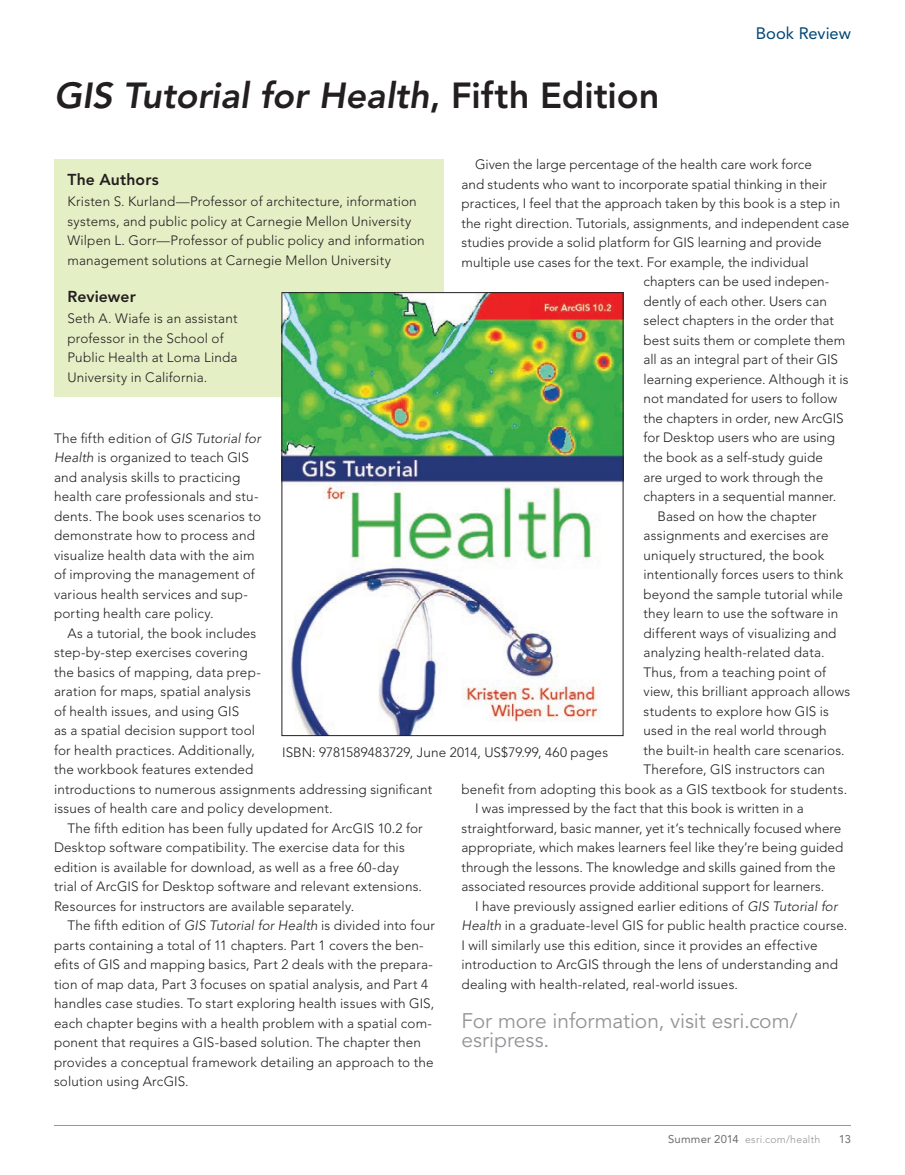
<style>
.page{position:relative;width:905px;height:1175px;background:#fff}
.page>*{position:absolute;margin:0;border:0;box-sizing:border-box;transform-origin:0 0}
.t1{font:italic 800 36px "Avenir LT Std";color:#231f20}
.t2{font:21px/19.5px "Avenir LT Std";letter-spacing:-.005em;color:#939598}
.t3{font:16.5px "Avenir LT Std";color:#004574}
.t4{font:800 15.75px "Avenir LT Std";letter-spacing:.005em;color:#231f20}
.t5{font:300 13.5px/19.5px "Avenir LT Std";letter-spacing:.01em;color:#231f20}
.t6{font:11.25px "Avenir LT Std";color:#6c6d70}
.t7{font:300 10.5px "Avenir LT Std";letter-spacing:.025em;color:#939598}
.s1{font-style:normal}
.s2{font-style:italic}
.s3{font-weight:400;font-size:11.25px;color:#6c6d70}
</style>
<div class="page">
<div style="left:54px;top:159px;width:389px;height:238px;background:#e5efc6"></div>
<hr style="left:54px;top:1125px;width:796px;height:1px;background:#939598">
<img style="left:284px;top:294px;width:337px;height:439px">
<h1 class="t1" style="left:54px;top:74px;width:607px">GIS Tutorial for Health<span class="s1">, Fifth Edition</span></h1>
<p class="t3" style="left:755px;top:24px;width:97px">Book Review</p>
<p class="t5" style="left:475px;top:155px;width:338px">Given the large percentage of the health care work force</p>
<p class="t5" style="left:461px;top:175px;width:367px">and students who want to incorporate spatial thinking in their</p>
<p class="t5" style="left:461px;top:194px;width:380px">practices, I feel that the approach taken by this book is a step in</p>
<p class="t5" style="left:461px;top:214px;width:389px">the right direction. Tutorials, assignments, and independent case</p>
<p class="t5" style="left:461px;top:233px;width:361px">studies provide a solid platform for GIS learning and provide</p>
<p class="t5" style="left:461px;top:253px;width:349px">multiple use cases for the text. For example, the individual</p>
<p class="t5" style="left:643px;top:272px;width:187px">chapters can be used indepen-</p>
<p class="t5" style="left:643px;top:291px;width:185px">dently of each other. Users can</p>
<p class="t5" style="left:643px;top:311px;width:192px">select chapters in the order that</p>
<p class="t5" style="left:643px;top:330px;width:203px">best suits them or complete them</p>
<p class="t5" style="left:643px;top:350px;width:196px">all as an integral part of their GIS</p>
<p class="t5" style="left:643px;top:369px;width:206px">learning experience. Although it is</p>
<p class="t5" style="left:643px;top:389px;width:195px">not mandated for users to follow</p>
<p class="t5" style="left:643px;top:408px;width:202px">the chapters in order, new ArcGIS</p>
<p class="t5" style="left:643px;top:428px;width:193px">for Desktop users who are using</p>
<p class="t5" style="left:643px;top:447px;width:181px">the book as a self-study guide</p>
<p class="t5" style="left:643px;top:467px;width:181px">are urged to work through the</p>
<p class="t5" style="left:643px;top:486px;width:194px">chapters in a sequential manner.</p>
<p class="t5" style="left:657px;top:506px;width:161px">Based on how the chapter</p>
<p class="t5" style="left:643px;top:525px;width:186px">assignments and exercises are</p>
<p class="t5" style="left:643px;top:545px;width:182px">uniquely structured, the book</p>
<p class="t5" style="left:643px;top:564px;width:201px">intentionally forces users to think</p>
<p class="t5" style="left:643px;top:584px;width:201px">beyond the sample tutorial while</p>
<p class="t5" style="left:643px;top:603px;width:196px">they learn to use the software in</p>
<p class="t5" style="left:643px;top:623px;width:194px">different ways of visualizing and</p>
<p class="t5" style="left:643px;top:642px;width:183px">analyzing health-related data.</p>
<p class="t5" style="left:643px;top:662px;width:184px">Thus, from a teaching point of</p>
<p class="t5" style="left:643px;top:681px;width:208px">view, this brilliant approach allows</p>
<p class="t5" style="left:643px;top:701px;width:187px">students to explore how GIS is</p>
<p class="t5" style="left:643px;top:720px;width:185px">used in the real world through</p>
<p class="t5" style="left:643px;top:740px;width:203px">the built-in health care scenarios.</p>
<p class="t5" style="left:643px;top:759px;width:183px">Therefore, GIS instructors can</p>
<p class="t5" style="left:461px;top:779px;width:387px">benefit from adopting this book as a GIS textbook for students.</p>
<p class="t5" style="left:475px;top:798px;width:330px">I was impressed by the fact that this book is written in a</p>
<p class="t5" style="left:461px;top:818px;width:381px">straightforward, basic manner, yet it’s technically focused where</p>
<p class="t5" style="left:461px;top:837px;width:383px">appropriate, which makes learners feel like they’re being guided</p>
<p class="t5" style="left:461px;top:857px;width:375px">through the lessons. The knowledge and skills gained from the</p>
<p class="t5" style="left:461px;top:876px;width:364px">associated resources provide additional support for learners.</p>
<p class="t5" style="left:475px;top:896px;width:364px">I have previously assigned earlier editions of <span class="s2">GIS Tutorial for</span></p>
<p class="t5" style="left:461px;top:915px;width:387px"><span class="s2">Health</span> in a graduate-level GIS for public health practice course.</p>
<p class="t5" style="left:461px;top:935px;width:357px">I will similarly use this edition, since it provides an effective</p>
<p class="t5" style="left:461px;top:954px;width:378px">introduction to ArcGIS through the lens of understanding and</p>
<p class="t5" style="left:461px;top:974px;width:278px">dealing with health-related, real-world issues.</p>
<h2 class="t2" style="left:461px;top:1011px;width:337px">For more information, visit esri.com/ esripress.</h2>
<p class="t4" style="left:68px;top:170px;width:93px">The Authors</p>
<p class="t5" style="left:68px;top:192px;width:358px">Kristen S. Kurland—Professor of architecture, information systems, and public policy at Carnegie Mellon University Wilpen L. Gorr—Professor of public policy and information management solutions at Carnegie Mellon University</p>
<p class="t4" style="left:68px;top:287px;width:70px">Reviewer</p>
<p class="t5" style="left:68px;top:309px;width:171px">Seth A. Wiafe is an assistant professor in the School of<br>Public Health at Loma Linda<br>University in California.</p>
<p class="t5" style="left:54px;top:428px;width:208px">The fifth edition of <span class="s2">GIS Tutorial for<br>Health</span> is organized to teach GIS and analysis skills to practicing health care professionals and stu&shy;dents. The book uses scenarios to demonstrate how to process and visualize health data with the aim of improving the management of various health services and sup&shy;porting health care policy.</p>
<p class="t5" style="left:54px;top:623px;width:379px;text-indent:14px">As a tutorial, the book includes<br>step-by-step exercises covering<br>the basics of mapping, data prep-<br>aration for maps, spatial analysis<br>of health issues, and using GIS<br>as a spatial decision support tool<br>for health practices. Additionally,<br>the workbook features extended<br>introductions to numerous assignments addressing significant issues of health care and policy development.</p>
<p class="t5" style="left:54px;top:818px;width:370px;text-indent:14px">The fifth edition has been fully updated for ArcGIS 10.2 for Desktop software compatibility. The exercise data for this edition is available for download, as well as a free 60-day trial of ArcGIS for Desktop software and relevant extensions.<br>Resources for instructors are available separately.</p>
<p class="t5" style="left:54px;top:915px;width:382px;text-indent:14px">The fifth edition of <span class="s2">GIS Tutorial for Health</span> is divided into four parts containing a total of 11 chapters. Part 1 covers the ben&shy;efits of GIS and mapping basics, Part 2 deals with the prepara&shy;tion of map data, Part 3 focuses on spatial analysis, and Part 4 handles case studies. To start exploring health issues with GIS, each chapter begins with a health problem with a spatial com&shy;ponent that requires a GIS-based solution. The chapter then provides a conceptual framework detailing an approach to the solution using ArcGIS.</p>
<p class="t5" style="left:282px;top:742px;width:327px">ISBN: 9781589483729, June 2014, US$79.99, 460 pages</p>
<p class="t7" style="left:668px;top:1133px;width:154px"><span class="s3">Summer 2014</span> esri.com/health</p>
<p class="t6" style="left:839px;top:1133px;width:13px">13</p>
</div>
